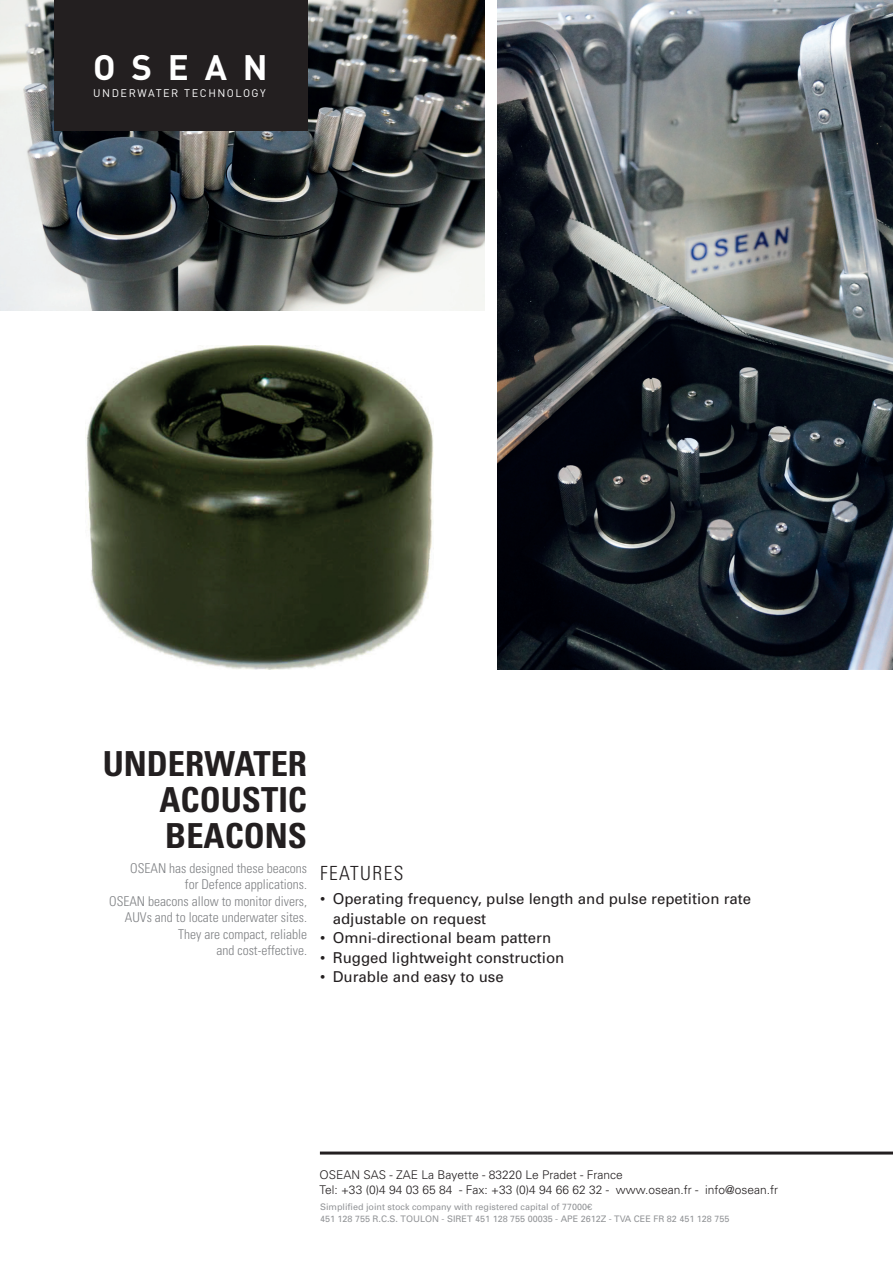
<style>
.page{position:relative;width:893px;height:1263px;background:#fff}
.page>*{position:absolute;margin:0;border:0;box-sizing:border-box;transform-origin:0 0}
.t1{font:700 34.95px "DIN";letter-spacing:.45em;color:#fff}
.t2{font:700 condensed 34.5px/36px "Univers";color:#231f20;text-align:justify}
.t3{font:300 condensed 19.5px "Univers";letter-spacing:.075em;color:#231f20}
.t4{font:15px/19.5px "Univers";color:#231f20}
.t5{font:300 condensed 13.5px/16.5px "Univers";color:#808285;text-align:right}
.t6{font:300 12px/15px "Univers";color:#231f20}
.t7{font:10.95px "DIN";letter-spacing:.14em;color:#fff}
.t8{font:9px/12px "Univers";color:#939598}
.s1{font-family:"Univers LT Std"}
</style>
<div class="page">
<img style="left:85px;top:345px;width:348px;height:325px">
<img style="left:497px;top:0;width:396px;height:670px">
<img style="left:0;top:0;width:484px;height:311px">
<div style="left:54px;top:0;width:253px;height:131px;background:#231f20"></div>
<hr style="left:320px;top:1151px;width:573px;height:3px;background:#231f20">
<h1 class="t1" style="left:93px;top:45px;width:176px">OSEAN</h1>
<p class="t7" style="left:93px;top:86px;width:174px">UNDERWATER TECHNOLOGY</p>
<h2 class="t2" style="left:159px;top:745px;width:149px;text-indent:-57px">UNDERWATER ACOUSTIC BEACONS</h2>
<p class="t5" style="left:109px;top:860px;width:199px">OSEAN has designed these beacons<br>for Defence applications.<br>OSEAN beacons allow to monitor divers,<br>AUVs and to locate underwater sites.<br>They are compact, reliable<br>and cost-effective.</p>
<h3 class="t3" style="left:320px;top:861px;width:85px">FEATURES</h3>
<p class="t4" style="left:333px;top:889px;width:420px;text-indent:-13px">• Operating frequency, pulse length and pulse repetition rate adjustable on request</p>
<p class="t4" style="left:320px;top:928px;width:233px">• Omni-directional beam pattern</p>
<p class="t4" style="left:320px;top:947px;width:246px">• Rugged lightweight construction</p>
<p class="t4" style="left:320px;top:967px;width:185px">• Durable and easy to use</p>
<p class="t6" style="left:319px;top:1167px;width:460px">OSEAN SAS - ZAE La Bayette - 83220 Le Pradet - France<br>Tel: +33 (0)4 94 03 65 84 - Fax: +33 (0)4 94 66 62 32 - www.osean.fr - info@osean.fr</p>
<p class="t8" style="left:320px;top:1200px;width:411px">Simplified joint stock company with registered capital of 77000<span class="s1">€<br></span>451 128 755 R.C.S. TOULON - SIRET 451 128 755 00035 - APE 2612Z - TVA CEE FR 82 451 128 755</p>
</div>
